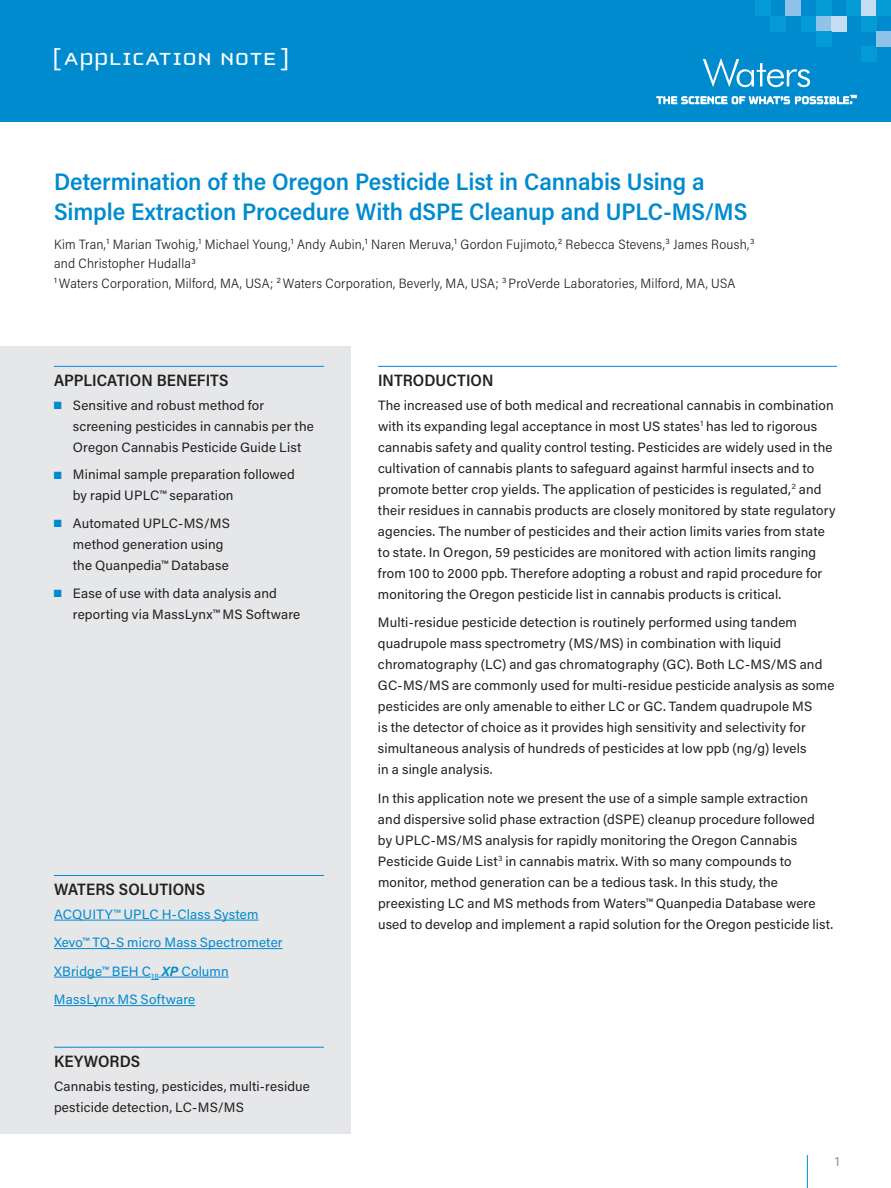
<style>
.page{position:relative;width:891px;height:1188px;background:#fff}
.page>*{position:absolute;margin:0;border:0;box-sizing:border-box;transform-origin:0 0}
.t1{font:25.5px "Cholla Unicase";letter-spacing:.01em;color:#fff;scale:1.1 1}
.t2{font:600 24px/30px "Acumin Pro Semi Cond";letter-spacing:-.005em;color:#008bcf}
.t3{font:600 16.5px "Acumin Pro Semi Cond";letter-spacing:.005em;color:#231f20}
.t4{font:13.5px/21px "Acumin Pro";letter-spacing:.01em;color:#231f20}
.t5{font:300 13.5px/19.5px "Acumin Pro Semi Cond";letter-spacing:.015em;color:#231f20}
.t6{font:13.5px/28.5px "Acumin Pro";letter-spacing:.01em;color:#008bcf}
.t7{font:13.5px "Acumin Pro";color:#939598}
.s1{color:#008bcf}
.s2{font-weight:700;font-style:italic}
</style>
<div class="page">
<div style="left:0;top:0;width:891px;height:122px;background:#008bcf"></div>
<div style="left:755px;top:0;width:15px;height:16px;background:#059bd7"></div>
<div style="left:861px;top:47px;width:15px;height:15px;background:#059bd7"></div>
<div style="left:770px;top:16px;width:16px;height:15px;background:#059bd7"></div>
<div style="left:786px;top:0;width:15px;height:16px;background:#90c3e8"></div>
<div style="left:801px;top:16px;width:15px;height:15px;background:#059bd7"></div>
<div style="left:816px;top:16px;width:16px;height:15px;background:#90c3e8"></div>
<div style="left:832px;top:16px;width:15px;height:15px;background:#c5def2"></div>
<div style="left:816px;top:0;width:16px;height:16px;background:#059bd7"></div>
<div style="left:816px;top:31px;width:16px;height:16px;background:#059bd7"></div>
<div style="left:861px;top:0;width:15px;height:16px;background:#c5def2"></div>
<div style="left:847px;top:0;width:14px;height:16px;background:#059bd7"></div>
<div style="left:876px;top:0;width:15px;height:16px;background:#059bd7"></div>
<div style="left:861px;top:16px;width:15px;height:15px;background:#059bd7"></div>
<div style="left:876px;top:31px;width:15px;height:16px;background:#90c3e8"></div>
<svg style="left:657px;top:95px;width:199px;height:9px"></svg>
<svg style="left:703px;top:58px;width:107px;height:29px"></svg>
<div style="left:0;top:347px;width:351px;height:787px;background:#e6e7e9"></div>
<hr style="left:807px;top:1155px;width:1px;height:33px;background:#008bcf">
<hr style="left:54px;top:875px;width:270px;height:1px;background:#008bcf">
<hr style="left:54px;top:920px;width:205px;height:1px;background:#008bcf">
<hr style="left:54px;top:948px;width:229px;height:1px;background:#008bcf">
<hr style="left:54px;top:977px;width:97px;height:1px;background:#008bcf">
<hr style="left:159px;top:977px;width:70px;height:1px;background:#008bcf">
<hr style="left:54px;top:1005px;width:141px;height:1px;background:#008bcf">
<hr style="left:54px;top:1047px;width:270px;height:1px;background:#008bcf">
<hr style="left:54px;top:366px;width:270px;height:1px;background:#008bcf">
<hr style="left:378px;top:366px;width:459px;height:1px;background:#008bcf">
<h1 class="t1" style="left:52px;top:46px;width:217px">[ APPLICATION NOTE ]</h1>
<h2 class="t2" style="left:54px;top:165px;width:695px">Determination of the Oregon Pesticide List in Cannabis Using a<br>Simple Extraction Procedure With dSPE Cleanup and UPLC-MS/MS</h2>
<p class="t5" style="left:54px;top:234px;width:702px">Kim Tran,<sup>1</sup> Marian Twohig,<sup>1</sup> Michael Young,<sup>1</sup> Andy Aubin,<sup>1</sup> Naren Meruva,<sup>1</sup> Gordon Fujimoto,<sup>2</sup> Rebecca Stevens,<sup>3</sup> James Roush,<sup>3 </sup>and Christopher Hudalla<sup>3<br>1</sup> Waters Corporation, Milford, MA, USA; <sup>2</sup> Waters Corporation, Beverly, MA, USA; <sup>3</sup> ProVerde Laboratories, Milford, MA, USA</p>
<p class="t3" style="left:54px;top:368px;width:176px">APPLICATION BENEFITS</p>
<p class="t4" style="left:73px;top:394px;width:243px;text-indent:-19px"><span class="s1">■</span> Sensitive and robust method for screening pesticides in cannabis per the<br>Oregon Cannabis Pesticide Guide List</p>
<p class="t4" style="left:73px;top:464px;width:224px;text-indent:-19px"><span class="s1">■</span> Minimal sample preparation followed by rapid UPLC™ separation</p>
<p class="t4" style="left:73px;top:512px;width:159px;text-indent:-19px"><span class="s1">■</span> Automated UPLC-MS/MS method generation using the Quanpedia™ Database</p>
<p class="t4" style="left:73px;top:582px;width:229px;text-indent:-19px"><span class="s1">■</span> Ease of use with data analysis and reporting via MassLynx™ MS Software</p>
<p class="t3" style="left:54px;top:877px;width:153px">WATERS SOLUTIONS</p>
<p class="t6" style="left:54px;top:899px;width:230px">ACQUITY™ UPLC H-Class System<br>Xevo™ TQ-S micro Mass Spectrometer<br>XBridge™ BEH C<sub>18</sub> <span class="s2">XP</span> Column<br>MassLynx MS Software</p>
<p class="t3" style="left:54px;top:1049px;width:88px">KEYWORDS</p>
<p class="t4" style="left:54px;top:1075px;width:257px">Cannabis testing, pesticides, multi-residue pesticide detection, LC-MS/MS</p>
<p class="t3" style="left:378px;top:368px;width:117px">INTRODUCTION</p>
<p class="t4" style="left:378px;top:394px;width:459px">The increased use of both medical and recreational cannabis in combination with its expanding legal acceptance in most US states<sup>1</sup> has led to rigorous cannabis safety and quality control testing. Pesticides are widely used in the cultivation of cannabis plants to safeguard against harmful insects and to promote better crop yields. The application of pesticides is regulated,<sup>2</sup> and their residues in cannabis products are closely monitored by state regulatory agencies. The number of pesticides and their action limits varies from state to state. In Oregon, 59 pesticides are monitored with action limits ranging from 100 to 2000 ppb. Therefore adopting a robust and rapid procedure for monitoring the Oregon pesticide list in cannabis products is critical.</p>
<p class="t4" style="left:378px;top:611px;width:458px">Multi-residue pesticide detection is routinely performed using tandem quadrupole mass spectrometry (MS/MS) in combination with liquid chromatography (LC) and gas chromatography (GC). Both LC-MS/MS and GC-MS/MS are commonly used for multi-residue pesticide analysis as some pesticides are only amenable to either LC or GC. Tandem quadrupole MS<br>is the detector of choice as it provides high sensitivity and selectivity for simultaneous analysis of hundreds of pesticides at low ppb (ng/g) levels<br>in a single analysis.</p>
<p class="t4" style="left:378px;top:787px;width:457px">In this application note we present the use of a simple sample extraction and dispersive solid phase extraction (dSPE) cleanup procedure followed<br>by UPLC-MS/MS analysis for rapidly monitoring the Oregon Cannabis Pesticide Guide List<sup>3</sup> in cannabis matrix. With so many compounds to monitor, method generation can be a tedious task. In this study, the preexisting LC and MS methods from Waters™ Quanpedia Database were used to develop and implement a rapid solution for the Oregon pesticide list.</p>
<p class="t7" style="left:835px;top:1151px;width:6px">1</p>
</div>
